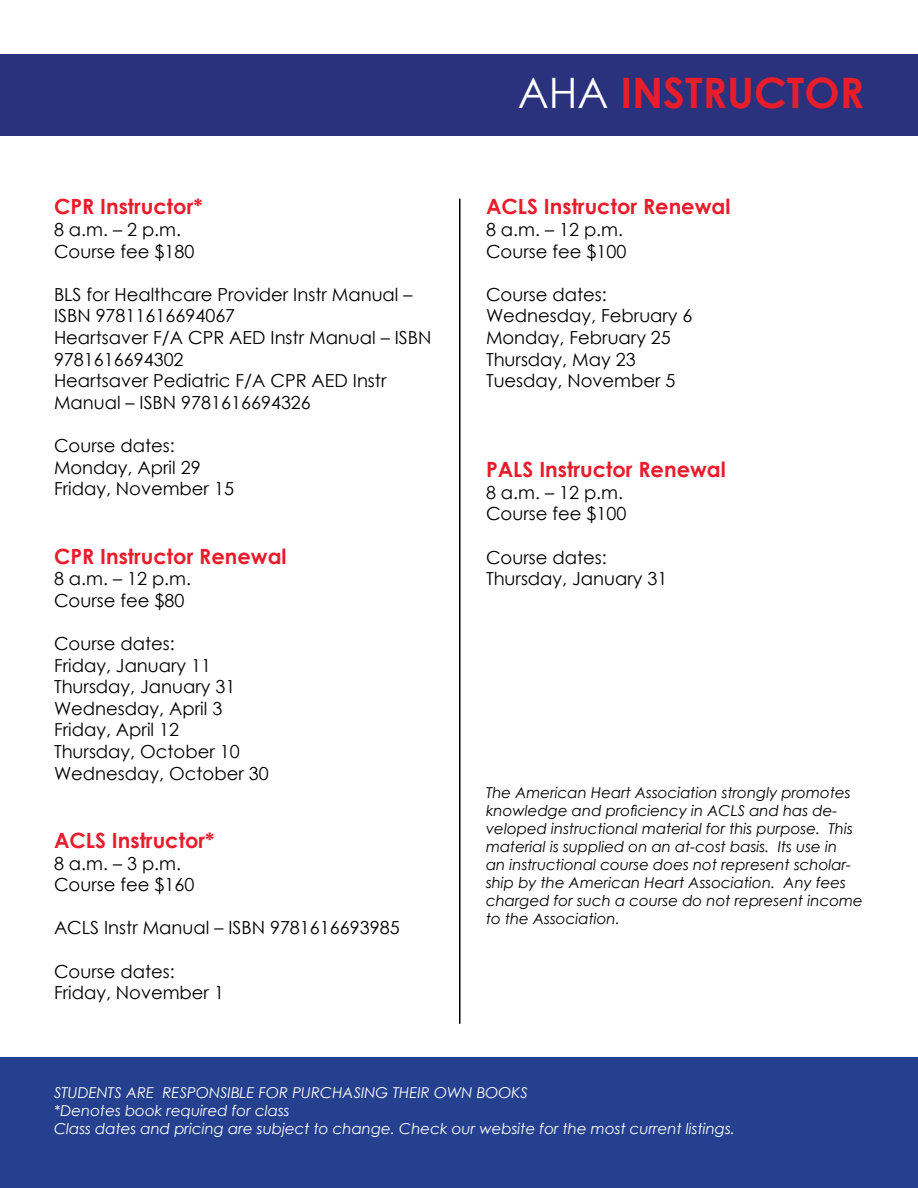
<style>
.page{position:relative;width:918px;height:1188px;background:#fff}
.page>*{position:absolute;margin:0;border:0;box-sizing:border-box;transform-origin:0 0}
.t1{font:700 42px "Century Gothic";color:#e81d2c}
.t2{font:700 21px "Century Gothic";color:#e81d2c}
.t3{font:18px/21.6px "Century Gothic";color:#000}
.t4{font:italic 15px/18px "Century Gothic";color:#000}
.t5{font:italic 15px/18px "Century Gothic";color:#fff}
.s1{font-weight:400;color:#fff}
</style>
<div class="page">
<div style="left:0;top:1057px;width:918px;height:131px;background:#25408f"></div>
<div style="left:0;top:55px;width:918px;height:81px;background:#2a317d"></div>
<hr style="left:459px;top:199px;width:1px;height:825px;background:#000">
<p class="t2" style="left:54px;top:191px;width:150px">CPR Instructor*</p>
<p class="t3" style="left:54px;top:218px;width:142px">8 a.m. – 2 p.m.<br>Course fee $180</p>
<p class="t3" style="left:54px;top:283px;width:379px">BLS for Healthcare Provider Instr Manual –<br>ISBN 97811616694067<br>Heartsaver F/A CPR AED Instr Manual – ISBN<br>9781616694302<br>Heartsaver Pediatric F/A CPR AED Instr<br>Manual – ISBN 9781616694326</p>
<p class="t3" style="left:54px;top:434px;width:181px">Course dates:<br>Monday, April 29<br>Friday, November 15</p>
<p class="t2" style="left:54px;top:540px;width:234px">CPR Instructor Renewal</p>
<p class="t3" style="left:54px;top:568px;width:139px">8 a.m. – 12 p.m.<br>Course fee $80</p>
<p class="t3" style="left:54px;top:632px;width:216px">Course dates:<br>Friday, January 11<br>Thursday, January 31<br>Wednesday, April 3<br>Friday, April 12<br>Thursday, October 10<br>Wednesday, October 30</p>
<p class="t2" style="left:54px;top:824px;width:162px">ACLS Instructor*</p>
<p class="t3" style="left:54px;top:852px;width:142px">8 a.m. – 3 p.m.<br>Course fee $160</p>
<p class="t3" style="left:54px;top:917px;width:347px">ACLS Instr Manual – ISBN 9781616693985</p>
<p class="t3" style="left:54px;top:960px;width:172px">Course dates:<br>Friday, November 1</p>
<h1 class="t1" style="left:518px;top:61px;width:348px"><span class="s1">AHA</span> INSTRUCTOR</h1>
<p class="t2" style="left:486px;top:191px;width:246px">ACLS Instructor Renewal</p>
<p class="t3" style="left:486px;top:218px;width:142px">8 a.m. – 12 p.m.<br>Course fee $100</p>
<p class="t3" style="left:486px;top:283px;width:208px">Course dates:<br>Wednesday, February 6<br>Monday, February 25<br>Thursday, May 23<br>Tuesday, November 5</p>
<p class="t2" style="left:486px;top:454px;width:241px">PALS Instructor Renewal</p>
<p class="t3" style="left:486px;top:481px;width:142px">8 a.m. – 12 p.m.<br>Course fee $100</p>
<p class="t3" style="left:486px;top:546px;width:183px">Course dates:<br>Thursday, January 31</p>
<p class="t4" style="left:486px;top:783px;width:379px">The American Heart Association strongly promotes knowledge and proficiency in ACLS and has de&shy;veloped instructional material for this purpose. This material is supplied on an at-cost basis. Its use in<br>an instructional course does not represent scholar&shy;ship by the American Heart Association. Any fees charged for such a course do not represent income to the Association.</p>
<p class="t5" style="left:54px;top:1083px;width:683px">STUDENTS ARE RESPONSIBLE FOR PURCHASING THEIR OWN BOOKS<br>*Denotes book required for class<br>Class dates and pricing are subject to change. Check our website for the most current listings.</p>
</div>
